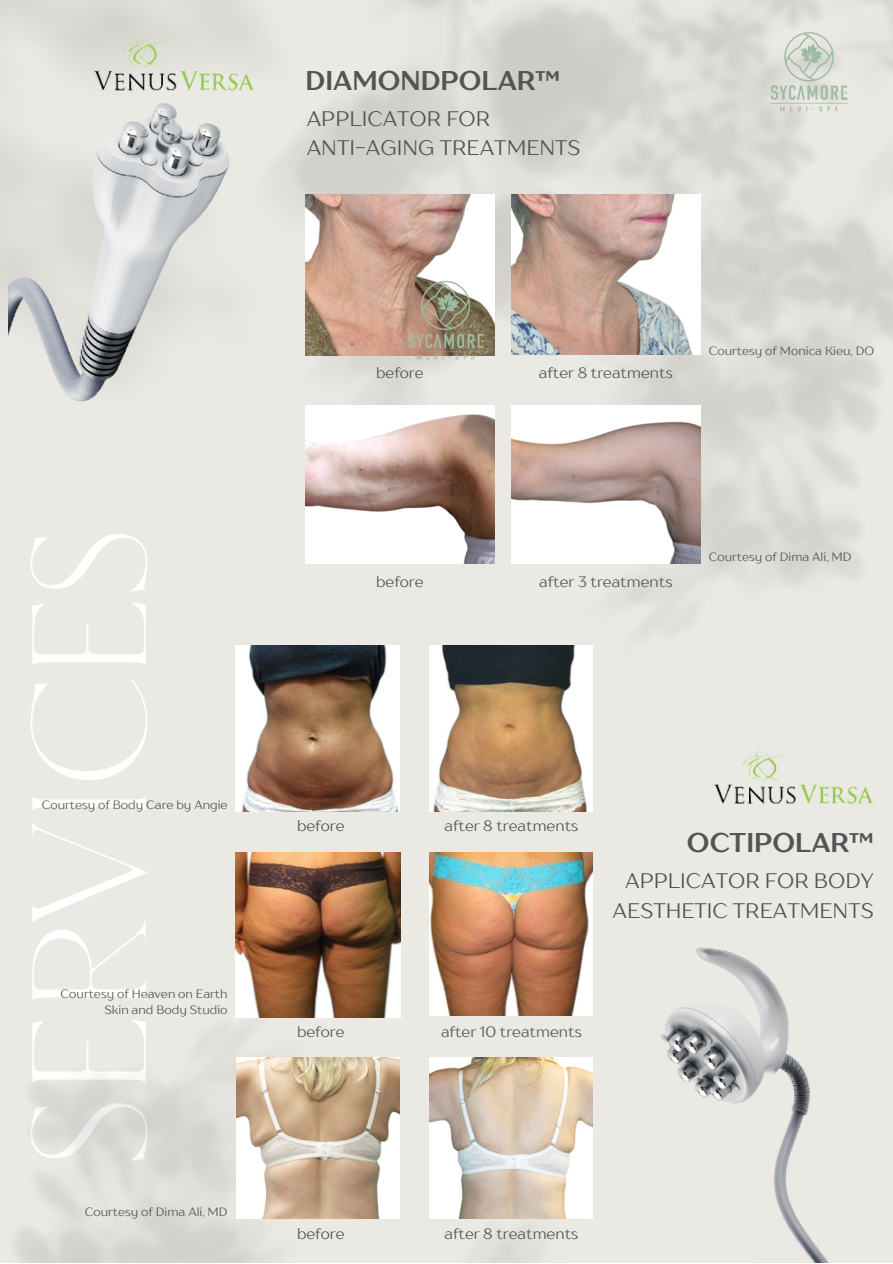
<style>
.page{position:relative;width:893px;height:1264px;background:#fff}
.page>*{position:absolute;margin:0;border:0;box-sizing:border-box;transform-origin:0 0}
.t1{font:161.85px "TT Ricordi Nobili";letter-spacing:-.105em;color:#fff}
.t2{font:700 27px "TT Drugs";color:#545454}
.t3{font:21px/29.2px "TT Drugs";color:#545454}
.t4{font:15px "TT Drugs";color:#545454}
.t5{font:12px/16px "TT Drugs";color:#545454;text-align:right}
</style>
<div class="page">
<div style="left:0;top:0;width:892px;height:1262px;background:#ebe9e3"></div>
<img style="left:0;top:0;width:892px;height:669px">
<img style="left:15px;top:990px;width:578px;height:272px">
<img style="left:661px;top:947px;width:167px;height:315px">
<img style="left:8px;top:88px;width:265px;height:356px">
<img style="left:65px;top:33px;width:213px;height:69px">
<img style="left:713px;top:747px;width:161px;height:57px">
<img style="left:305px;top:194px;width:189px;height:161px">
<img style="left:511px;top:194px;width:189px;height:161px">
<img style="left:305px;top:405px;width:189px;height:158px">
<img style="left:511px;top:405px;width:189px;height:158px">
<img style="left:236px;top:646px;width:164px;height:165px">
<img style="left:429px;top:646px;width:163px;height:165px">
<img style="left:236px;top:852px;width:165px;height:165px">
<img style="left:429px;top:852px;width:163px;height:163px">
<img style="left:236px;top:1057px;width:163px;height:161px">
<img style="left:429px;top:1057px;width:163px;height:161px">
<img style="left:371px;top:248px;width:150px;height:151px">
<img style="left:734px;top:0;width:151px;height:151px">
<h2 class="t2" style="left:305px;top:64px;width:256px">DIAMONDPOLAR™</h2>
<h3 class="t3" style="left:307px;top:104px;width:275px">APPLICATOR FOR<br>ANTI-AGING TREATMENTS</h3>
<h1 class="t1" style="left:-21px;top:1175px;width:657px;rotate:-90deg">SERVICES</h1>
<p class="t5" style="left:42px;top:796px;width:187px">Courtesy of Body Care by Angie</p>
<p class="t5" style="left:61px;top:986px;width:168px">Courtesy of Heaven on Earth<br>Skin and Body Studio</p>
<p class="t5" style="left:85px;top:1203px;width:144px">Courtesy of Dima Ali, MD</p>
<p class="t4" style="left:376px;top:363px;width:49px">before</p>
<p class="t4" style="left:376px;top:572px;width:49px">before</p>
<p class="t4" style="left:539px;top:363px;width:135px">after 8 treatments</p>
<p class="t5" style="left:708px;top:343px;width:167px">Courtesy of Monica Kieu, DO</p>
<p class="t4" style="left:539px;top:572px;width:135px">after 3 treatments</p>
<p class="t5" style="left:708px;top:548px;width:144px">Courtesy of Dima Ali, MD</p>
<p class="t4" style="left:297px;top:816px;width:49px">before</p>
<p class="t4" style="left:444px;top:816px;width:135px">after 8 treatments</p>
<h2 class="t2" style="left:687px;top:826px;width:188px">OCTIPOLAR™</h2>
<h3 class="t3" style="left:612px;top:865px;width:262px;text-align:center">APPLICATOR FOR BODY<br>AESTHETIC TREATMENTS</h3>
<p class="t4" style="left:297px;top:1022px;width:49px">before</p>
<p class="t4" style="left:441px;top:1022px;width:142px">after 10 treatments</p>
<p class="t4" style="left:297px;top:1224px;width:49px">before</p>
<p class="t4" style="left:444px;top:1224px;width:135px">after 8 treatments</p>
</div>
